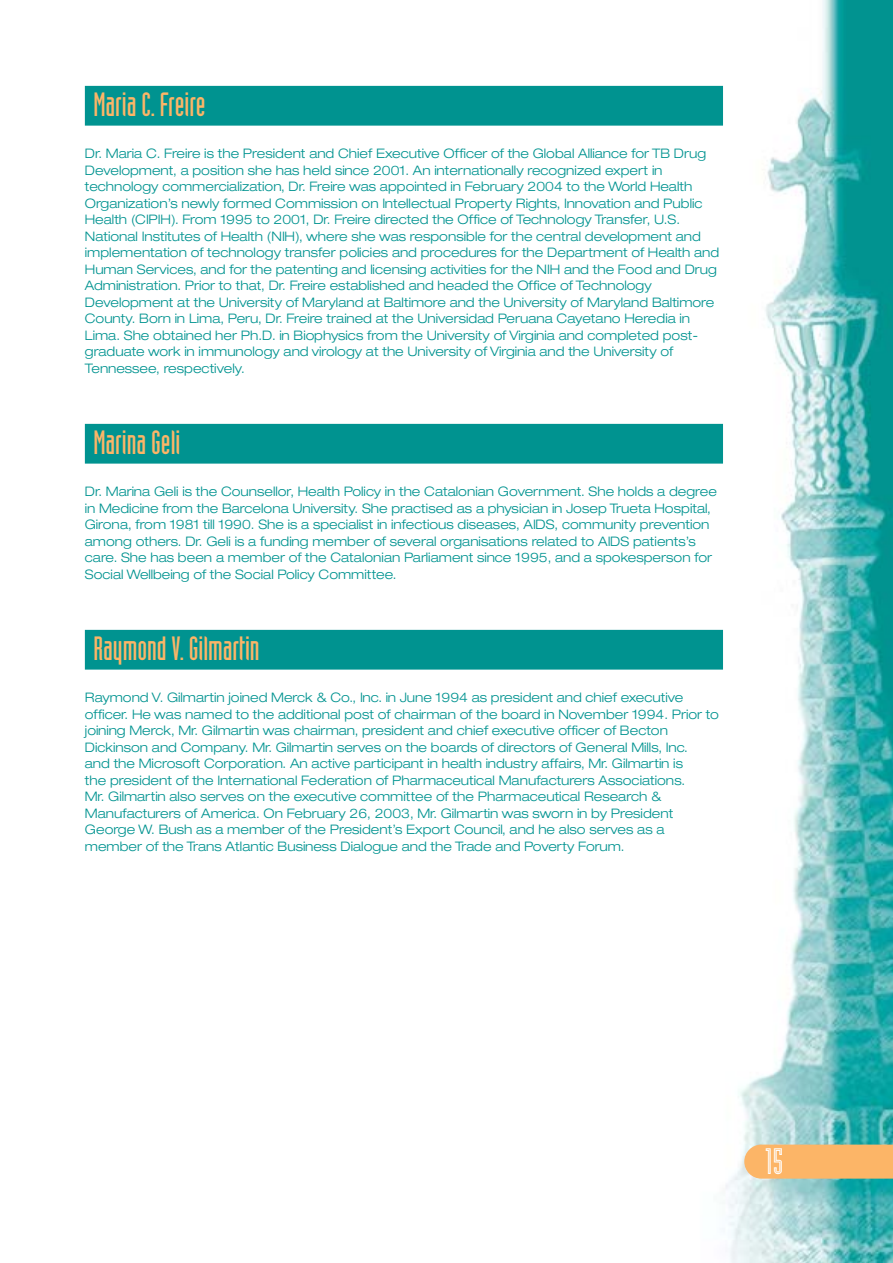
<style>
.page{position:relative;width:893px;height:1263px;background:#fff}
.page>*{position:absolute;margin:0;border:0;box-sizing:border-box;transform-origin:0 0}
.t1{font:36px "Industria Inline";color:#fff}
.t2{font:33px "Industria Solid";color:#fcb567}
.t3{font:300 expanded 13.2px/16.5px "Helvetica Neue";letter-spacing:.005em;color:#009390}
</style>
<div class="page">
<img style="left:678px;top:1px;width:214px;height:1262px">
<div style="left:744px;top:1145px;width:148px;height:34px;background:#fcb567"></div>
<div style="left:85px;top:86px;width:638px;height:40px;background:#009390"></div>
<div style="left:85px;top:424px;width:638px;height:40px;background:#009390"></div>
<div style="left:85px;top:630px;width:638px;height:40px;background:#009390"></div>
<h2 class="t2" style="left:93px;top:92px;width:114px">Maria C. Freire</h2>
<p class="t3" style="left:85px;top:146px;width:635px">Dr. Maria C. Freire is the President and Chief Executive Officer of the Global Alliance for TB Drug Development, a position she has held since 2001. An internationally recognized expert in technology commercialization, Dr. Freire was appointed in February 2004 to the World Health Organization’s newly formed Commission on Intellectual Property Rights, Innovation and Public Health (CIPIH). From 1995 to 2001, Dr. Freire directed the Office of Technology Transfer, U.S.<br>National Institutes of Health (NIH), where she was responsible for the central development and implementation of technology transfer policies and procedures for the Department of Health and Human Services, and for the patenting and licensing activities for the NIH and the Food and Drug Administration. Prior to that, Dr. Freire established and headed the Office of Technology Development at the University of Maryland at Baltimore and the University of Maryland Baltimore County. Born in Lima, Peru, Dr. Freire trained at the Universidad Peruana Cayetano Heredia in Lima. She obtained her Ph.D. in Biophysics from the University of Virginia and completed post&shy;graduate work in immunology and virology at the University of Virginia and the University of Tennessee, respectively.</p>
<h2 class="t2" style="left:93px;top:430px;width:89px">Marina Geli</h2>
<p class="t3" style="left:85px;top:484px;width:633px">Dr. Marina Geli is the Counsellor, Health Policy in the Catalonian Government. She holds a degree in Medicine from the Barcelona University. She practised as a physician in Josep Trueta Hospital, Girona, from 1981 till 1990. She is a specialist in infectious diseases, AIDS, community prevention among others. Dr. Geli is a funding member of several organisations related to AIDS patients’s care. She has been a member of the Catalonian Parliament since 1995, and a spokesperson for Social Wellbeing of the Social Policy Committee.</p>
<h2 class="t2" style="left:93px;top:636px;width:168px">Raymond V. Gilmartin</h2>
<p class="t3" style="left:85px;top:690px;width:635px">Raymond V. Gilmartin joined Merck &amp; Co., Inc. in June 1994 as president and chief executive officer. He was named to the additional post of chairman of the board in November 1994. Prior to joining Merck, Mr. Gilmartin was chairman, president and chief executive officer of Becton Dickinson and Company. Mr. Gilmartin serves on the boards of directors of General Mills, Inc.<br>and the Microsoft Corporation. An active participant in health industry affairs, Mr. Gilmartin is<br>the president of the International Federation of Pharmaceutical Manufacturers Associations.<br>Mr. Gilmartin also serves on the executive committee of the Pharmaceutical Research &amp; Manufacturers of America. On February 26, 2003, Mr. Gilmartin was sworn in by President George W. Bush as a member of the President’s Export Council, and he also serves as a member of the Trans Atlantic Business Dialogue and the Trade and Poverty Forum.</p>
<h1 class="t1" style="left:765px;top:1148px;width:19px">15</h1>
</div>
